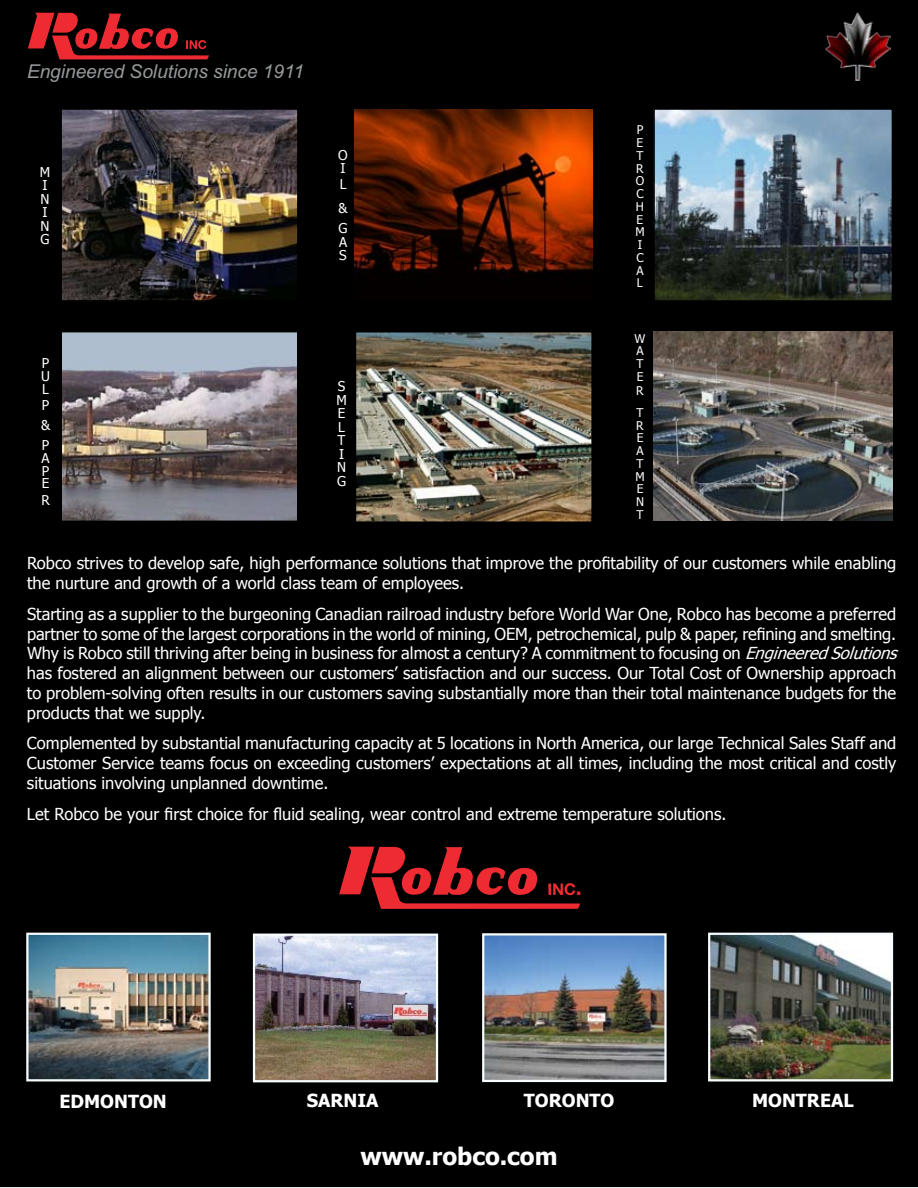
<style>
.page{position:relative;width:918px;height:1188px;background:#fff}
.page>*{position:absolute;margin:0;border:0;box-sizing:border-box;transform-origin:0 0}
.t1{font:27.9px "Niagara Solid";color:#ee2b32;scale:1.52 1}
.t2{font:700 24px "Tahoma";color:#fff}
.t3{font:italic 19.05px "Arial";color:#979a9c}
.t4{font:700 18px "Tahoma";color:#fff}
.t5{font:16.5px/19.8px "Tahoma";color:#fff}
.t6{font:13.5px/13.5px "Tahoma";color:#fff}
.t7{font:12px/12.8px "Tahoma";color:#fff}
.s1{font-style:italic}
</style>
<div class="page">
<div style="left:1px;top:0;width:916px;height:1186px;background:#000"></div>
<img style="left:63px;top:111px;width:233px;height:188px">
<div style="left:60px;top:108px;width:239px;height:194px;border:2px solid #000"></div>
<img style="left:63px;top:334px;width:233px;height:185px">
<div style="left:60px;top:329px;width:239px;height:193px;border:2px solid #000"></div>
<svg style="left:339px;top:847px;width:241px;height:62px"></svg>
<svg style="left:28px;top:12px;width:181px;height:47px"></svg>
<img style="left:29px;top:936px;width:179px;height:142px">
<div style="left:26px;top:933px;width:185px;height:148px;border:2px solid #f7fdff"></div>
<img style="left:256px;top:937px;width:179px;height:142px">
<div style="left:253px;top:934px;width:185px;height:148px;border:2px solid #f7fdff"></div>
<img style="left:485px;top:936px;width:179px;height:143px">
<div style="left:482px;top:933px;width:185px;height:149px;border:2px solid #f7fdff"></div>
<img style="left:711px;top:936px;width:179px;height:142px">
<div style="left:708px;top:933px;width:185px;height:148px;border:2px solid #f7fdff"></div>
<img style="left:656px;top:111px;width:234px;height:188px">
<div style="left:653px;top:108px;width:240px;height:194px;border:2px solid #000"></div>
<img style="left:355px;top:110px;width:238px;height:167px">
<img style="left:654px;top:332px;width:238px;height:189px">
<img style="left:357px;top:334px;width:233px;height:186px">
<div style="left:354px;top:331px;width:239px;height:192px;border:2px solid #000"></div>
<img style="left:826px;top:12px;width:65px;height:69px">
<p class="t3" style="left:27px;top:59px;width:278px">Engineered Solutions since 1911</p>
<p class="t6" style="left:40px;top:164px;width:12px">M<br>I<br>N<br>I<br>N<br>G</p>
<p class="t6" style="left:338px;top:147px;width:11px">O<br>I</p>
<p class="t6" style="left:339px;top:172px;width:11px;line-height:23.4px">L &amp;</p>
<p class="t6" style="left:339px;top:221px;width:11px;text-align:justify">G A S</p>
<p class="t6" style="left:41px;top:356px;width:10px;line-height:12.8px;text-align:justify">P U L</p>
<p class="t6" style="left:41px;top:394px;width:11px;line-height:20.2px;text-align:justify">P &amp; P</p>
<p class="t6" style="left:42px;top:451px;width:10px;line-height:12.8px;text-align:justify">A P E</p>
<p class="t6" style="left:41px;top:492px;width:10px">R</p>
<p class="t6" style="left:336px;top:379px;width:12px">S<br>M<br>E<br>L<br>T<br>I<br>N<br>G</p>
<p class="t7" style="left:635px;top:123px;width:11px">P<br>E<br>T<br>R<br>O<br>C<br>H<br>E<br>M<br>I<br>C<br>A<br>L</p>
<p class="t7" style="left:635px;top:331px;width:12px">W<br>A<br>T<br>E</p>
<p class="t7" style="left:636px;top:379px;width:9px;line-height:21.8px">R<br>T</p>
<p class="t7" style="left:635px;top:418px;width:11px;text-align:justify">R E A T M E N T</p>
<p class="t5" style="left:27px;top:553px;width:871px">Robco strives to develop safe, high performance solutions that improve the profitability of our customers while enabling the nurture and growth of a world class team of employees.</p>
<p class="t5" style="left:27px;top:603px;width:877px">Starting as a supplier to the burgeoning Canadian railroad industry before World War One, Robco has become a preferred partner to some of the largest corporations in the world of mining, OEM, petrochemical, pulp &amp; paper, refining and smelting.<br>Why is Robco still thriving after being in business for almost a century? A commitment to focusing on <span class="s1">EngineeredSolutions </span>has fostered an alignment between our customers’ satisfaction and our success. Our Total Cost of Ownership approach to problem-solving often results in our customers saving substantially more than their total maintenance budgets for the products that we supply.</p>
<p class="t5" style="left:27px;top:733px;width:871px;text-align:justify">Complemented by substantial manufacturing capacity at 5 locations in North America, our large Technical Sales Staff and Customer Service teams focus on exceeding customers’ expectations at all times, including the most critical and costly situations involving unplanned downtime.</p>
<p class="t5" style="left:27px;top:803px;width:701px">Let Robco be your first choice for fluid sealing, wear control and extreme temperature solutions.</p>
<h1 class="t1" style="left:576px;top:871px;width:5px">.</h1>
<p class="t4" style="left:60px;top:1089px;width:109px">EDMONTON</p>
<p class="t4" style="left:307px;top:1088px;width:73px">SARNIA</p>
<p class="t4" style="left:524px;top:1088px;width:92px">TORONTO</p>
<p class="t4" style="left:752px;top:1088px;width:103px">MONTREAL</p>
<h2 class="t2" style="left:360px;top:1139px;width:199px">www.robco.com</h2>
</div>
